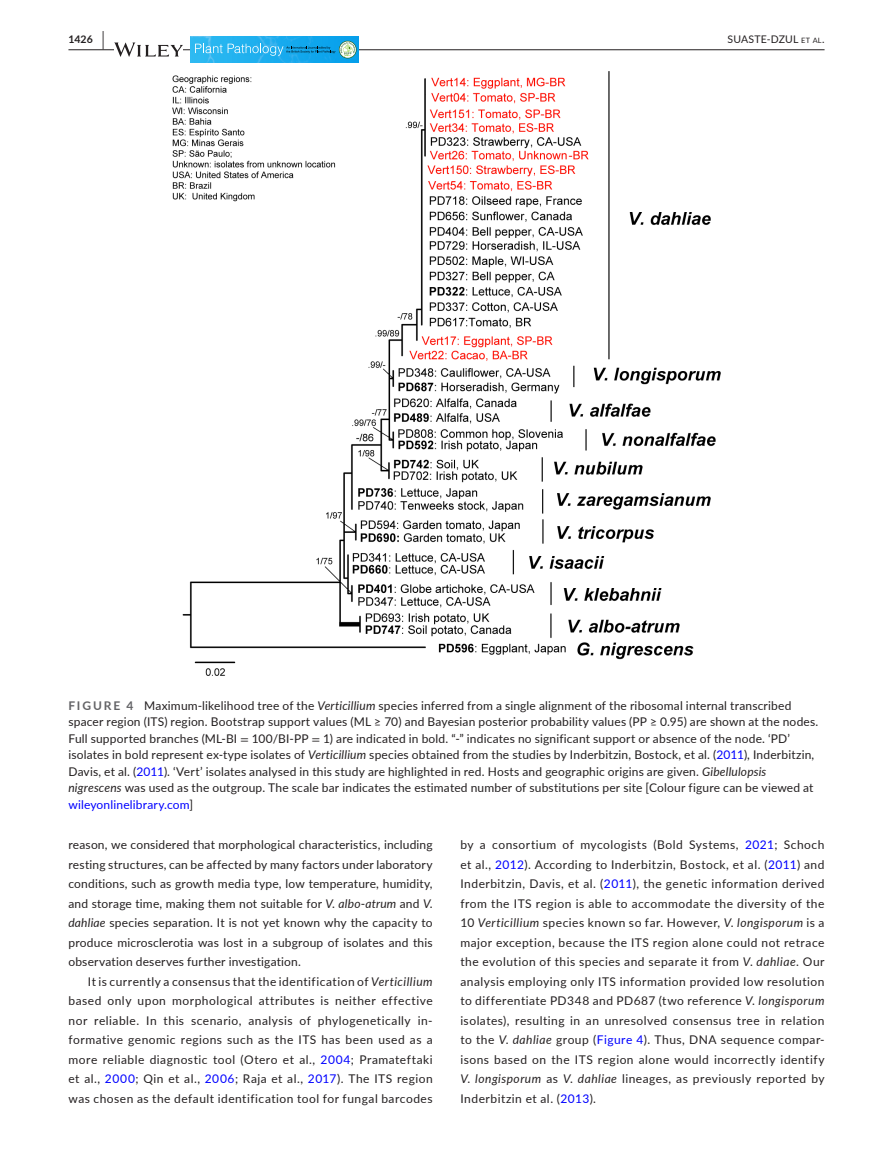
<style>
.page{position:relative;width:893px;height:1174px;background:#fff}
.page>*{position:absolute;margin:0;border:0;box-sizing:border-box;transform-origin:0 0}
.t1{font:12px/19.5px "Lato";letter-spacing:.015em;color:#231f20;text-align:justify}
.t2{font:10.5px "Lato";letter-spacing:.015em;color:#231f20}
.t3{font:700 10.5px "Lato";color:#231f20}
.s1{font-size:19.5px}
.s2{font-size:7.35px}
.s3{font-weight:700;color:#636366}
.s4{font-style:italic}
.s5{font-family:"STIX"}
.s6{color:#00f}
</style>
<div class="page">
<hr style="left:68px;top:49px;width:756px;height:1px;background:#231f20">
<svg style="left:114px;top:42px;width:69px;height:15px"></svg>
<img style="left:191px;top:37px;width:167px;height:25px">
<svg style="left:340px;top:41px;width:16px;height:17px"></svg>
<svg style="left:195px;top:42px;width:160px;height:14px;background:#40b3e3"></svg>
<img style="left:172px;top:71px;width:549px;height:605px">
<p class="t3" style="left:68px;top:31px;width:37px">1426 <span class="s1">|</span></p>
<p class="t2" style="left:727px;top:31px;width:98px">SUASTE-DZUL <span class="s2">et al</span>.</p>
<p class="t1" style="left:68px;top:696px;width:751px;line-height:16.5px;text-align:left"><span class="s3">FIGURE 4</span> Maximum-likelihood tree of the <span class="s4">Verticillium</span> species inferred from a single alignment of the ribosomal internal transcribed spacer region (ITS) region. Bootstrap support values (ML ≥ 70) and Bayesian posterior probability values (PP ≥ 0.95) are shown at the nodes.<br>Full supported branches (ML-BI <span class="s5">=</span> 100/BI-PP <span class="s5">=</span> 1) are indicated in bold. “-” indicates no significant support or absence of the node. ‘PD’ isolates in bold represent ex-type isolates of <span class="s4">Verticillium</span> species obtained from the studies by Inderbitzin, Bostock, et al. (<span class="s6">2011</span>), Inderbitzin, Davis, et al. (<span class="s6">2011</span>). ‘Vert’ isolates analysed in this study are highlighted in red. Hosts and geographic origins are given. <span class="s4">Gibellulopsis nigrescens</span> was used as the outgroup. The scale bar indicates the estimated number of substitutions per site [Colour figure can be viewed at <span class="s6">wileyonlinelibrary.com</span>]</p>
<p class="t1" style="left:68px;top:834px;width:366px">reason, we considered that morphological characteristics, including resting structures, can be affected by many factors under laboratory conditions, such as growth media type, low temperature, humidity, and storage time, making them not suitable for <span class="s4">V</span>. <span class="s4">albo</span>-<span class="s4">atrum</span> and <span class="s4">V</span>. <span class="s4">dahliae</span> species separation. It is not yet known why the capacity to produce microsclerotia was lost in a subgroup of isolates and this observation deserves further investigation.</p>
<p class="t1" style="left:68px;top:971px;width:366px;text-indent:19px">It is currently a consensus that the identification of <span class="s4">Verticillium </span>based only upon morphological attributes is neither effective nor reliable. In this scenario, analysis of phylogenetically in&shy;formative genomic regions such as the ITS has been used as a more reliable diagnostic tool (Otero et al., <span class="s6">2004</span>; Pramateftaki et al., <span class="s6">2000</span>; Qin et al., <span class="s6">2006</span>; Raja et al., <span class="s6">2017</span>). The ITS region was chosen as the default identification tool for fungal barcodes</p>
<p class="t1" style="left:460px;top:834px;width:366px">by a consortium of mycologists (Bold Systems, <span class="s6">2021</span>; Schoch et al., <span class="s6">2012</span>). According to Inderbitzin, Bostock, et al. (<span class="s6">2011</span>) and Inderbitzin, Davis, et al. (<span class="s6">2011</span>), the genetic information derived from the ITS region is able to accommodate the diversity of the 10 <span class="s4">Verticillium</span> species known so far. However, <span class="s4">V</span>. <span class="s4">longisporum</span> is a major exception, because the ITS region alone could not retrace the evolution of this species and separate it from <span class="s4">V</span>. <span class="s4">dahliae</span>. Our analysis employing only ITS information provided low resolution to differentiate PD348 and PD687 (two reference <span class="s4">V</span>. <span class="s4">longisporum </span>isolates), resulting in an unresolved consensus tree in relation to the <span class="s4">V</span>. <span class="s4">dahliae</span> group (<span class="s6">Figure 4</span>). Thus, DNA sequence compar&shy;isons based on the ITS region alone would incorrectly identify <span class="s4">V</span>. <span class="s4">longisporum</span> as <span class="s4">V</span>. <span class="s4">dahliae</span> lineages, as previously reported by Inderbitzin et al. (<span class="s6">2013</span>).</p>
</div>
